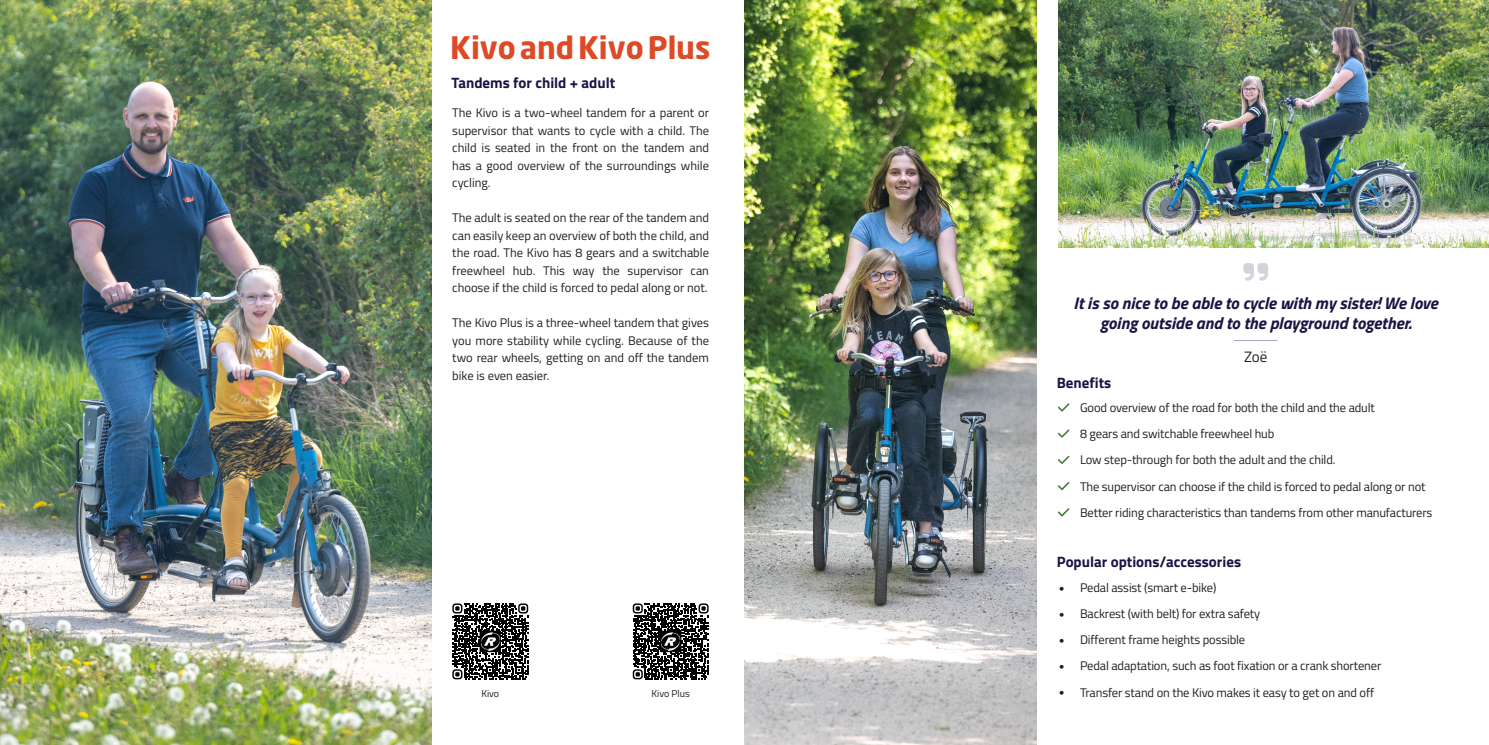
<style>
.page{position:relative;width:1489px;height:745px;background:#fff}
.page>*{position:absolute;margin:0;border:0;box-sizing:border-box;transform-origin:0 0}
.Titel{font:700 30.62px "Neo Sans VR";color:#dc4a26}
.Citaat{font:italic 700 16.88px/20px "Titillium Web";color:#1d1344;text-align:center}
.Tussenkopje{font:700 15px "Titillium Web";color:#1d1344}
.Citaat-2{font:15px "Titillium Web";color:#231f20}
.Gewone_tekst{font:12.5px/17.5px "Titillium Web";color:#231f20;text-align:justify}
.Voordelen_en_opties{font:12.5px "Titillium Web";letter-spacing:-.01em;color:#231f20}
.Gewone_tekst-2{font:10px "Titillium Web";color:#231f20}
</style>
<div class="page">
<img style="left:0;top:0;width:431px;height:744px">
<img style="left:744px;top:0;width:292px;height:744px">
<img style="left:1058px;top:0;width:430px;height:247px">
<svg style="left:1058px;top:403px;width:11px;height:8px"></svg>
<svg style="left:1058px;top:429px;width:11px;height:8px"></svg>
<svg style="left:1058px;top:455px;width:11px;height:8px"></svg>
<svg style="left:1058px;top:482px;width:11px;height:8px"></svg>
<svg style="left:1058px;top:508px;width:11px;height:8px"></svg>
<hr style="left:1233px;top:340px;width:44px;height:1px;background:#afa2be">
<svg style="left:1243px;top:263px;width:24px;height:17px"></svg>
<svg style="left:635px;top:605px;width:74px;height:75px"></svg>
<svg style="left:632px;top:603px;width:76px;height:76px"></svg>
<div style="left:449px;top:600px;width:82px;height:81px;background:linear-gradient(to right,#fff,#fff)"></div>
<svg style="left:452px;top:603px;width:76px;height:76px"></svg>
<p class="Titel" style="left:450px;top:35px;width:262px">Kivo and Kivo Plus</p>
<p class="Tussenkopje" style="left:451px;top:71px;width:165px">Tandems for child + adult</p>
<p class="Gewone_tekst" style="left:452px;top:103px;width:258px">The Kivo is a two-wheel tandem for a parent or supervisor that wants to cycle with a child. The child is seated in the front on the tandem and has a good overview of the surroundings while cycling.</p>
<p class="Gewone_tekst" style="left:452px;top:208px;width:258px">The adult is seated on the rear of the tandem and can easily keep an overview of both the child, and the road. The Kivo has 8 gears and a switchable freewheel hub. This way the supervisor can choose if the child is forced to pedal along or not.</p>
<p class="Gewone_tekst" style="left:452px;top:313px;width:258px">The Kivo Plus is a three-wheel tandem that gives you more stability while cycling. Because of the two rear wheels, getting on and off the tandem bike is even easier.</p>
<p class="Gewone_tekst-2" style="left:481px;top:685px;width:19px">Kivo</p>
<p class="Gewone_tekst-2" style="left:651px;top:685px;width:40px">Kivo Plus</p>
<p class="Citaat" style="left:1073px;top:292px;width:366px">It is so nice to be able to cycle with my sister! We love going outside and to the playground together.</p>
<p class="Citaat-2" style="left:1243px;top:346px;width:25px">Zoë</p>
<p class="Tussenkopje" style="left:1056px;top:371px;width:56px">Benefits</p>
<p class="Voordelen_en_opties" style="left:1079px;top:398px;width:296px">Good overview of the road for both the child and the adult</p>
<p class="Voordelen_en_opties" style="left:1079px;top:424px;width:196px">8 gears and switchable freewheel hub</p>
<p class="Voordelen_en_opties" style="left:1079px;top:450px;width:257px">Low step-through for both the adult and the child.</p>
<p class="Voordelen_en_opties" style="left:1079px;top:476px;width:347px">The supervisor can choose if the child is forced to pedal along or not</p>
<p class="Voordelen_en_opties" style="left:1079px;top:503px;width:354px">Better riding characteristics than tandems from other manufacturers</p>
<p class="Tussenkopje" style="left:1056px;top:550px;width:186px">Popular options/accessories</p>
<p class="Voordelen_en_opties" style="left:1079px;top:577px;width:138px">Pedal assist (smart e-bike)</p>
<p class="Voordelen_en_opties" style="left:1079px;top:604px;width:182px">Backrest (with belt) for extra safety</p>
<p class="Voordelen_en_opties" style="left:1079px;top:630px;width:167px">Different frame heights possible</p>
<p class="Voordelen_en_opties" style="left:1079px;top:656px;width:303px">Pedal adaptation, such as foot fixation or a crank shortener</p>
<p class="Voordelen_en_opties" style="left:1079px;top:682px;width:295px">Transfer stand on the Kivo makes it easy to get on and off</p>
</div>
